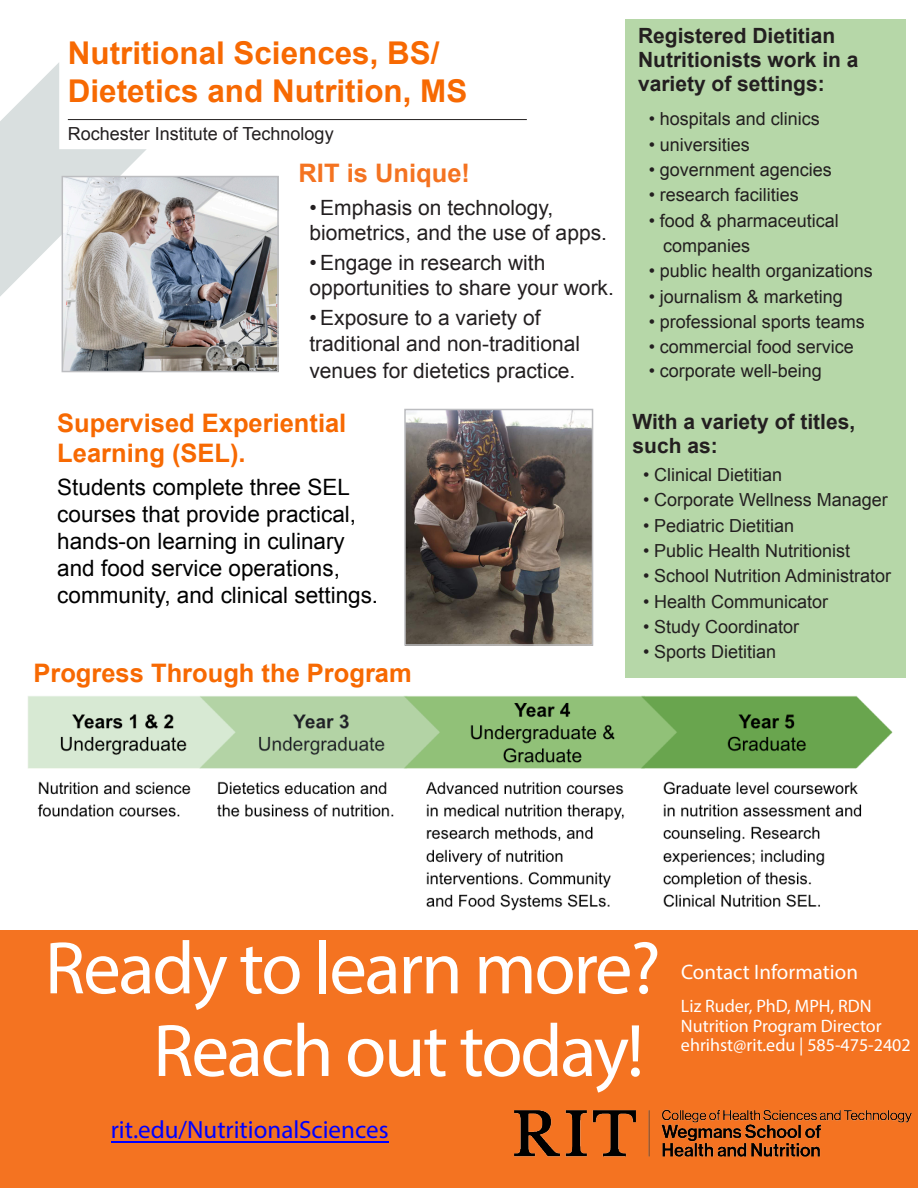
<style>
.page{position:relative;width:918px;height:1188px;background:#fff}
.page>*{position:absolute;margin:0;border:0;box-sizing:border-box;transform-origin:0 0}
.t1{font:75px "Myriad Pro";letter-spacing:-.03em;color:#fff}
.t2{font:700 31.35px "Arial";color:#f76902}
.t3{font:700 25.5px/30px "Arial";color:#f76902}
.t4{font:700 25.5px "Arial";color:#f47321}
.t5{font:25.05px "Myriad Pro";color:#00f}
.t6{font:22.5px/27px "Arial";color:#000}
.t7{font:21px/25.5px "Arial";color:#231f20}
.t8{font:700 21px/24px "Arial";color:#231f20}
.t9{font:21px "Myriad Pro";color:#fff}
.t10{font:18px "Arial";color:#231f20}
.t11{font:18px "Myriad Pro";color:#fff}
</style>
<div class="page">
<svg style="left:0;top:63px;width:147px;height:234px"></svg>
<div style="left:0;top:809px;width:918px;height:379px;background:#f47321"></div>
<div style="left:0;top:798px;width:918px;height:131px;background:#fff"></div>
<div style="left:625px;top:19px;width:281px;height:659px;background:#b6d7a8"></div>
<hr style="left:68px;top:119px;width:459px;height:1px;background:#231f20">
<img style="left:514px;top:1109px;width:398px;height:48px">
<img style="left:65px;top:179px;width:211px;height:190px">
<div style="left:62px;top:176px;width:217px;height:196px;border:2px solid #bcbdc0"></div>
<img style="left:407px;top:412px;width:183px;height:231px">
<div style="left:404px;top:409px;width:189px;height:237px;border:2px solid #bcbdc0"></div>
<img style="left:28px;top:695px;width:865px;height:216px">
<hr style="left:111px;top:1141px;width:278px;height:2px;background:#00f">
<p class="t2" style="left:68px;top:32px;width:373px">Nutritional Sciences, BS/</p>
<p class="t2" style="left:68px;top:71px;width:401px">Dietetics and Nutrition, MS</p>
<p class="t10" style="left:68px;top:122px;width:267px">Rochester Institute of Technology</p>
<p class="t4" style="left:299px;top:157px;width:173px">RIT is Unique!</p>
<p class="t7" style="left:309px;top:195px;width:299px">• Emphasis on technology, biometrics, and the use of apps.</p>
<p class="t7" style="left:309px;top:250px;width:306px">• Engage in research with opportunities to share your work.</p>
<p class="t7" style="left:309px;top:305px;width:272px;line-height:26.2px">• Exposure to a variety of traditional and non-traditional venues for dietetics practice.</p>
<p class="t3" style="left:57px;top:409px;width:291px">Supervised Experiential<br>Learning (SEL).</p>
<p class="t6" style="left:57px;top:474px;width:322px">Students complete three SEL courses that provide practical, hands-on learning in culinary and food service operations, community, and clinical settings.</p>
<p class="t3" style="left:33px;top:659px;width:380px">Progress Through the Program</p>
<p class="t8" style="left:638px;top:24px;width:222px">Registered Dietitian<br>Nutritionists work in a variety of settings:</p>
<p class="t10" style="left:649px;top:107px;width:172px">• hospitals and clinics</p>
<p class="t10" style="left:649px;top:133px;width:102px">• universities</p>
<p class="t10" style="left:649px;top:158px;width:184px">• government agencies</p>
<p class="t10" style="left:649px;top:183px;width:151px">• research facilities</p>
<p class="t10" style="left:649px;top:209px;width:191px">• food &amp; pharmaceutical</p>
<p class="t10" style="left:663px;top:234px;width:89px">companies</p>
<p class="t10" style="left:649px;top:259px;width:225px">• public health organizations</p>
<p class="t10" style="left:649px;top:285px;width:195px">• journalism &amp; marketing</p>
<p class="t10" style="left:649px;top:310px;width:217px">• professional sports teams</p>
<p class="t10" style="left:649px;top:335px;width:206px">• commercial food service</p>
<p class="t10" style="left:649px;top:359px;width:174px">• corporate well-being</p>
<p class="t8" style="left:633px;top:411px;width:224px">With a variety of titles, such as:</p>
<p class="t10" style="left:643px;top:463px;width:140px">• Clinical Dietitian</p>
<p class="t10" style="left:643px;top:488px;width:246px">• Corporate Wellness Manager</p>
<p class="t10" style="left:643px;top:514px;width:152px">• Pediatric Dietitian</p>
<p class="t10" style="left:643px;top:539px;width:208px">• Public Health Nutritionist</p>
<p class="t10" style="left:643px;top:564px;width:249px">• School Nutrition Administrator</p>
<p class="t10" style="left:643px;top:590px;width:186px">• Health Communicator</p>
<p class="t10" style="left:643px;top:615px;width:157px">• Study Coordinator</p>
<p class="t10" style="left:643px;top:640px;width:134px">• Sports Dietitian</p>
<p class="t1" style="left:45px;top:922px;width:617px">Ready to learn more?</p>
<p class="t1" style="left:153px;top:1005px;width:492px">Reach out today!</p>
<p class="t5" style="left:111px;top:1115px;width:279px">rit.edu/NutritionalSciences</p>
<p class="t9" style="left:681px;top:959px;width:179px">Contact Information</p>
<p class="t11" style="left:681px;top:995px;width:192px">Liz Ruder, PhD, MPH, RDN</p>
<p class="t11" style="left:681px;top:1015px;width:202px">Nutrition Program Director</p>
<p class="t11" style="left:681px;top:1034px;width:231px">ehrihst@rit.edu | 585-475-2402</p>
</div>
